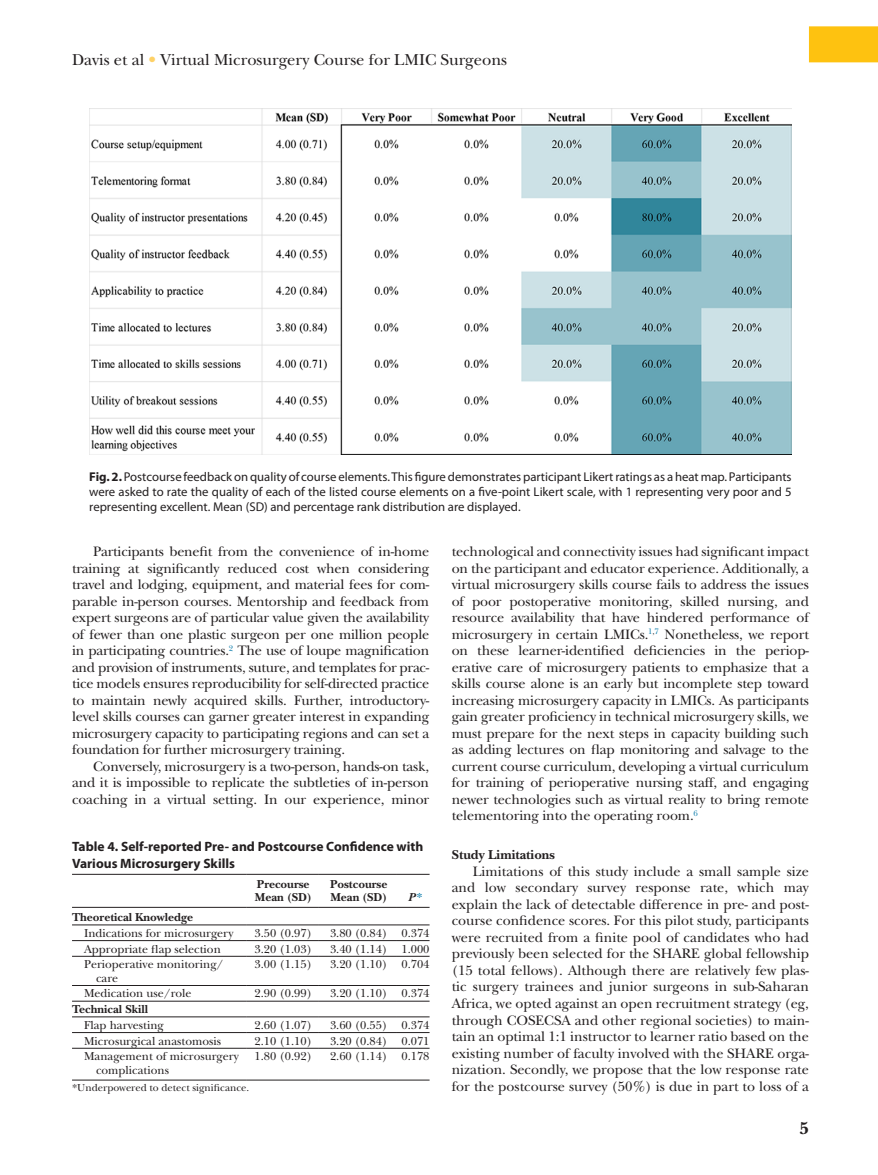
<style>
.page{position:relative;width:878px;height:1175px;background:#fff}
.page>*{position:absolute;margin:0;border:0;box-sizing:border-box;transform-origin:0 0}
.t1{font:700 18px "New Baskerville Std";color:#231f20}
.t2{font:16.5px "New Baskerville Std";color:#231f20}
.t3{font:14.25px/16.5px "New Baskerville Std";letter-spacing:-.01em;color:#231f20;text-align:justify}
.t4{font:700 13.5px/16.5px "Myriad Pro";color:#231f20}
.t5{font:700 13.5px "New Baskerville Std";color:#231f20}
.t6{font:12.75px/15px "Myriad Pro";color:#231f20;text-align:justify}
.t7{font:12px/13.5px "New Baskerville Std";color:#231f20}
.t8{font:700 12px/13.5px "New Baskerville Std";color:#231f20}
.t9{font:italic 700 12px "New Baskerville Std";color:#231f20}
.t10{font:10.5px "New Baskerville Std";color:#231f20}
.s1{color:#fed166}
.s2{font-weight:700}
.s3{font-style:normal;color:#0f7eac}
</style>
<div class="page">
<div style="left:808px;top:26px;width:70px;height:36px;background:#fec210"></div>
<img style="left:89px;top:108px;width:702px;height:346px">
<hr style="left:72px;top:874px;width:174px;height:1px;background:#231f20">
<hr style="left:72px;top:907px;width:174px;height:1px;background:#231f20">
<hr style="left:246px;top:874px;width:73px;height:1px;background:#231f20">
<hr style="left:246px;top:907px;width:73px;height:1px;background:#231f20">
<hr style="left:319px;top:874px;width:78px;height:1px;background:#231f20">
<hr style="left:319px;top:907px;width:78px;height:1px;background:#231f20">
<hr style="left:397px;top:874px;width:32px;height:1px;background:#231f20">
<hr style="left:397px;top:907px;width:32px;height:1px;background:#231f20">
<hr style="left:72px;top:924px;width:174px;height:1px;background:#231f20">
<hr style="left:246px;top:924px;width:73px;height:1px;background:#231f20">
<hr style="left:319px;top:924px;width:78px;height:1px;background:#231f20">
<hr style="left:397px;top:924px;width:32px;height:1px;background:#231f20">
<hr style="left:72px;top:940px;width:174px;height:1px;background:#231f20">
<hr style="left:246px;top:940px;width:73px;height:1px;background:#231f20">
<hr style="left:319px;top:940px;width:78px;height:1px;background:#231f20">
<hr style="left:397px;top:940px;width:32px;height:1px;background:#231f20">
<hr style="left:72px;top:956px;width:174px;height:1px;background:#231f20">
<hr style="left:246px;top:956px;width:73px;height:1px;background:#231f20">
<hr style="left:319px;top:956px;width:78px;height:1px;background:#231f20">
<hr style="left:397px;top:956px;width:32px;height:1px;background:#231f20">
<hr style="left:72px;top:985px;width:174px;height:1px;background:#231f20">
<hr style="left:246px;top:985px;width:73px;height:1px;background:#231f20">
<hr style="left:319px;top:985px;width:78px;height:1px;background:#231f20">
<hr style="left:397px;top:985px;width:32px;height:1px;background:#231f20">
<hr style="left:72px;top:1000px;width:174px;height:1px;background:#231f20">
<hr style="left:246px;top:1000px;width:73px;height:1px;background:#231f20">
<hr style="left:319px;top:1000px;width:78px;height:1px;background:#231f20">
<hr style="left:397px;top:1000px;width:32px;height:1px;background:#231f20">
<hr style="left:72px;top:1016px;width:174px;height:1px;background:#231f20">
<hr style="left:246px;top:1016px;width:73px;height:1px;background:#231f20">
<hr style="left:319px;top:1016px;width:78px;height:1px;background:#231f20">
<hr style="left:397px;top:1016px;width:32px;height:1px;background:#231f20">
<hr style="left:72px;top:1032px;width:174px;height:1px;background:#231f20">
<hr style="left:246px;top:1032px;width:73px;height:1px;background:#231f20">
<hr style="left:319px;top:1032px;width:78px;height:1px;background:#231f20">
<hr style="left:397px;top:1032px;width:32px;height:1px;background:#231f20">
<hr style="left:72px;top:1047px;width:174px;height:1px;background:#231f20">
<hr style="left:72px;top:1079px;width:174px;height:1px;background:#231f20">
<hr style="left:246px;top:1047px;width:73px;height:1px;background:#231f20">
<hr style="left:246px;top:1079px;width:73px;height:1px;background:#231f20">
<hr style="left:319px;top:1047px;width:78px;height:1px;background:#231f20">
<hr style="left:319px;top:1079px;width:78px;height:1px;background:#231f20">
<hr style="left:397px;top:1047px;width:32px;height:1px;background:#231f20">
<hr style="left:397px;top:1079px;width:32px;height:1px;background:#231f20">
<p class="t2" style="left:72px;top:50px;width:436px">Davis et al <span class="s1">•</span> Virtual Microsurgery Course for LMIC Surgeons</p>
<p class="t6" style="left:89px;top:468px;width:704px"><span class="s2">Fig. 2.</span> Postcourse feedback on quality of course elements. This figure demonstrates participant Likert ratings as a heat map. Participants were asked to rate the quality of each of the listed course elements on a five-point Likert scale, with 1 representing very poor and 5 representing excellent. Mean (SD) and percentage rank distribution are displayed.</p>
<p class="t3" style="left:72px;top:543px;width:359px;text-indent:21px">Participants benefit from the convenience of in-home training at significantly reduced cost when considering travel and lodging, equipment, and material fees for com&shy;parable in-person courses. Mentorship and feedback from expert surgeons are of particular value given the availability of fewer than one plastic surgeon per one million people in participating countries.<sup>2</sup> The use of loupe magnification and provision of instruments, suture, and templates for prac&shy;tice models ensures reproducibility for self-directed practice to maintain newly acquired skills. Further, introductory&shy;level skills courses can garner greater interest in expanding microsurgery capacity to participating regions and can set a foundation for further microsurgery training.</p>
<p class="t3" style="left:72px;top:758px;width:359px;text-indent:21px">Conversely, microsurgery is a two-person, hands-on task, and it is impossible to replicate the subtleties of in-person coaching in a virtual setting. In our experience, minor</p>
<p class="t4" style="left:72px;top:838px;width:353px">Table 4. Self-reported Pre- and Postcourse Confidence with<br>Various Microsurgery Skills</p>
<p class="t8" style="left:255px;top:877px;width:58px">Precourse<br>Mean (SD)</p>
<p class="t8" style="left:330px;top:877px;width:59px">Postcourse<br>Mean (SD)</p>
<p class="t9" style="left:408px;top:890px;width:16px">P<span class="s3">*</span></p>
<p class="t8" style="left:72px;top:910px;width:123px">Theoretical Knowledge</p>
<p class="t7" style="left:84px;top:926px;width:151px">Indications for microsurgery</p>
<p class="t7" style="left:254px;top:926px;width:59px">3.50 (0.97)</p>
<p class="t7" style="left:330px;top:926px;width:101px">3.80 (0.84) 0.374</p>
<p class="t7" style="left:84px;top:942px;width:138px">Appropriate flap selection</p>
<p class="t7" style="left:254px;top:942px;width:59px">3.20 (1.03)</p>
<p class="t7" style="left:330px;top:942px;width:101px">3.40 (1.14) 1.000</p>
<p class="t7" style="left:96px;top:957px;width:129px;text-indent:-12px">Perioperative monitoring/ care</p>
<p class="t7" style="left:254px;top:957px;width:59px">3.00 (1.15)</p>
<p class="t7" style="left:330px;top:957px;width:101px">3.20 (1.10) 0.704</p>
<p class="t7" style="left:84px;top:986px;width:109px">Medication use/role</p>
<p class="t7" style="left:254px;top:986px;width:59px">2.90 (0.99)</p>
<p class="t7" style="left:330px;top:986px;width:101px">3.20 (1.10) 0.374</p>
<p class="t8" style="left:72px;top:1002px;width:78px">Technical Skill</p>
<p class="t7" style="left:84px;top:1018px;width:81px">Flap harvesting</p>
<p class="t7" style="left:254px;top:1018px;width:59px">2.60 (1.07)</p>
<p class="t7" style="left:330px;top:1018px;width:101px">3.60 (0.55) 0.374</p>
<p class="t7" style="left:84px;top:1034px;width:139px">Microsurgical anastomosis</p>
<p class="t7" style="left:254px;top:1034px;width:59px">2.10 (1.10)</p>
<p class="t7" style="left:330px;top:1034px;width:101px">3.20 (0.84) 0.071</p>
<p class="t7" style="left:96px;top:1049px;width:144px;text-indent:-12px">Management of microsurgery complications</p>
<p class="t7" style="left:254px;top:1049px;width:59px">1.80 (0.92)</p>
<p class="t7" style="left:330px;top:1049px;width:101px">2.60 (1.14) 0.178</p>
<p class="t10" style="left:72px;top:1081px;width:179px">*Underpowered to detect significance.</p>
<p class="t3" style="left:452px;top:543px;width:359px">technological and connectivity issues had significant impact on the participant and educator experience. Additionally, a virtual microsurgery skills course fails to address the issues of poor postoperative monitoring, skilled nursing, and resource availability that have hindered performance of microsurgery in certain LMICs.<sup>1</sup><sup>,</sup><sup>7</sup> Nonetheless, we report on these learner-identified deficiencies in the periop&shy;erative care of microsurgery patients to emphasize that a skills course alone is an early but incomplete step toward increasing microsurgery capacity in LMICs. As participants gain greater proficiency in technical microsurgery skills, we must prepare for the next steps in capacity building such as adding lectures on flap monitoring and salvage to the current course curriculum, developing a virtual curriculum for training of perioperative nursing staff, and engaging newer technologies such as virtual reality to bring remote telementoring into the operating room.<sup>6</sup></p>
<p class="t5" style="left:452px;top:847px;width:105px">Study Limitations</p>
<p class="t3" style="left:451px;top:863px;width:359px;text-indent:21px">Limitations of this study include a small sample size and low secondary survey response rate, which may explain the lack of detectable difference in pre- and post&shy;course confidence scores. For this pilot study, participants were recruited from a finite pool of candidates who had previously been selected for the SHARE global fellowship (15 total fellows). Although there are relatively few plas&shy;tic surgery trainees and junior surgeons in sub-Saharan Africa, we opted against an open recruitment strategy (eg, through COSECSA and other regional societies) to main&shy;tain an optimal 1:1 instructor to learner ratio based on the existing number of faculty involved with the SHARE orga&shy;nization. Secondly, we propose that the low response rate for the postcourse survey (50%) is due in part to loss of a</p>
<p class="t1" style="left:799px;top:1118px;width:11px">5</p>
</div>
